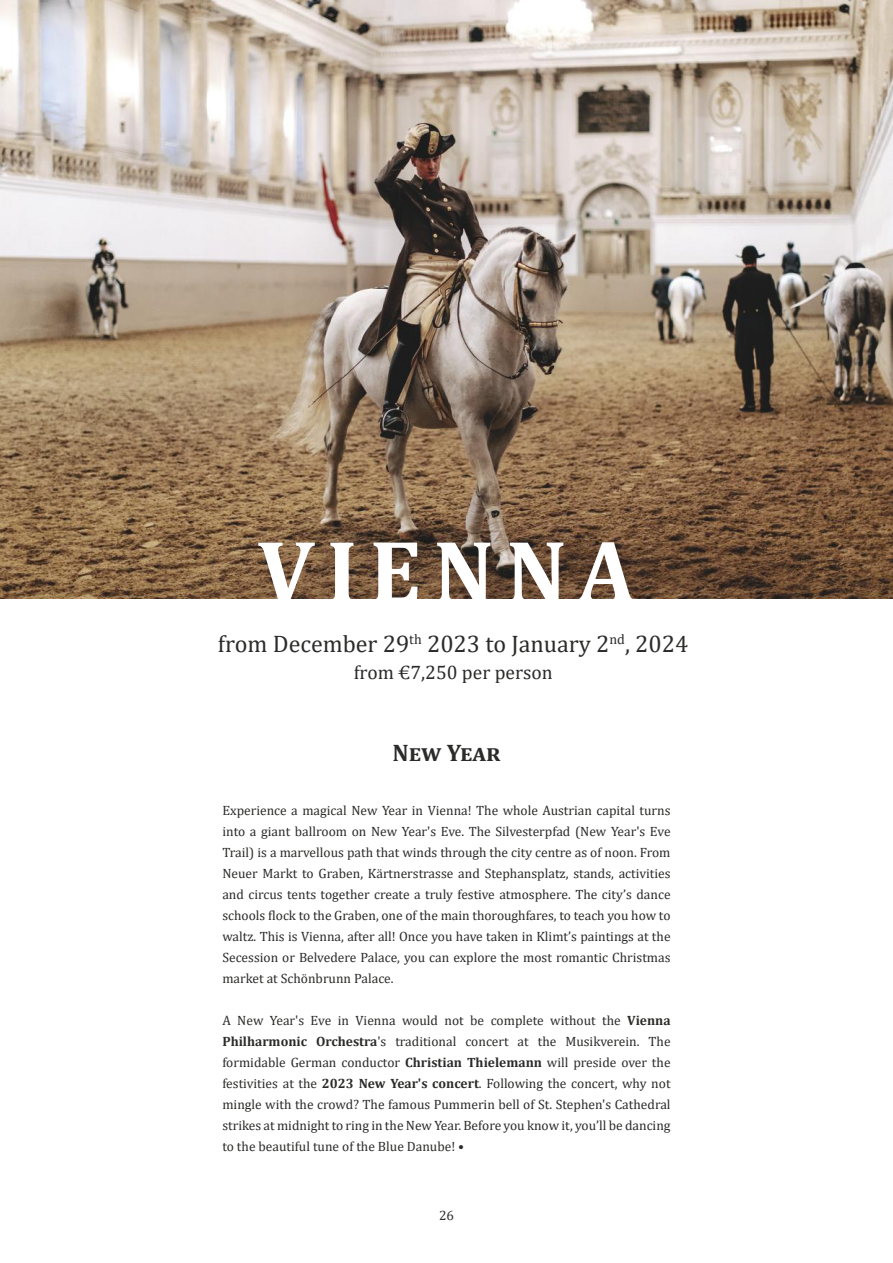
<style>
.page{position:relative;width:893px;height:1263px;background:#fff}
.page>*{position:absolute;margin:0;border:0;box-sizing:border-box;transform-origin:0 0}
.t1{font:700 90px "Cambria";letter-spacing:.13em;color:#fff}
.t2{font:24px "Cambria";color:#2b2b2a}
.t3{font:700 24px "Cambria";letter-spacing:-.005em;color:#2b2b2a}
.t4{font:19.5px "Cambria";color:#2b2b2a}
.t5{font:13.5px/21px "Cambria";color:#2b2b2a;text-align:justify}
.s1{font-weight:700}
</style>
<div class="page">
<img style="left:0;top:0;width:893px;height:599px">
<h1 class="t1" style="left:257px;top:508px;width:380px">VIENNA</h1>
<h2 class="t2" style="left:218px;top:630px;width:472px">from December 29<sup>th</sup> 2023 to January 2<sup>nd</sup>, 2024</h2>
<h3 class="t4" style="left:354px;top:661px;width:201px">from €7,250 per person</h3>
<h2 class="t3" style="left:393px;top:736px;width:106px">New Year</h2>
<p class="t5" style="left:222px;top:799px;width:450px">Experience a magical New Year in Vienna! The whole Austrian capital turns into a giant ballroom on New Year's Eve. The Silvesterpfad (New Year's Eve Trail) is a marvellous path that winds through the city centre as of noon. From Neuer Markt to Graben, Kärtnerstrasse and Stephansplatz, stands, activities and circus tents together create a truly festive atmosphere. The city’s dance schools flock to the Graben, one of the main thoroughfares, to teach you how to waltz. This is Vienna, after all! Once you have taken in Klimt’s paintings at the Secession or Belvedere Palace, you can explore the most romantic Christmas market at Schönbrunn Palace.</p>
<p class="t5" style="left:222px;top:1009px;width:450px">A New Year's Eve in Vienna would not be complete without the <span class="s1">Vienna Philharmonic Orchestra</span>'s traditional concert at the Musikverein. The formidable German conductor <span class="s1">Christian Thielemann</span> will preside over the festivities at the <span class="s1">2023 New Year's concert</span>. Following the concert, why not mingle with the crowd? The famous Pummerin bell of St. Stephen's Cathedral strikes at midnight to ring in the New Year. Before you know it, you’ll be dancing to the beautiful tune of the Blue Danube! •</p>
<p class="t5" style="left:439px;top:1205px;width:16px">26</p>
</div>
